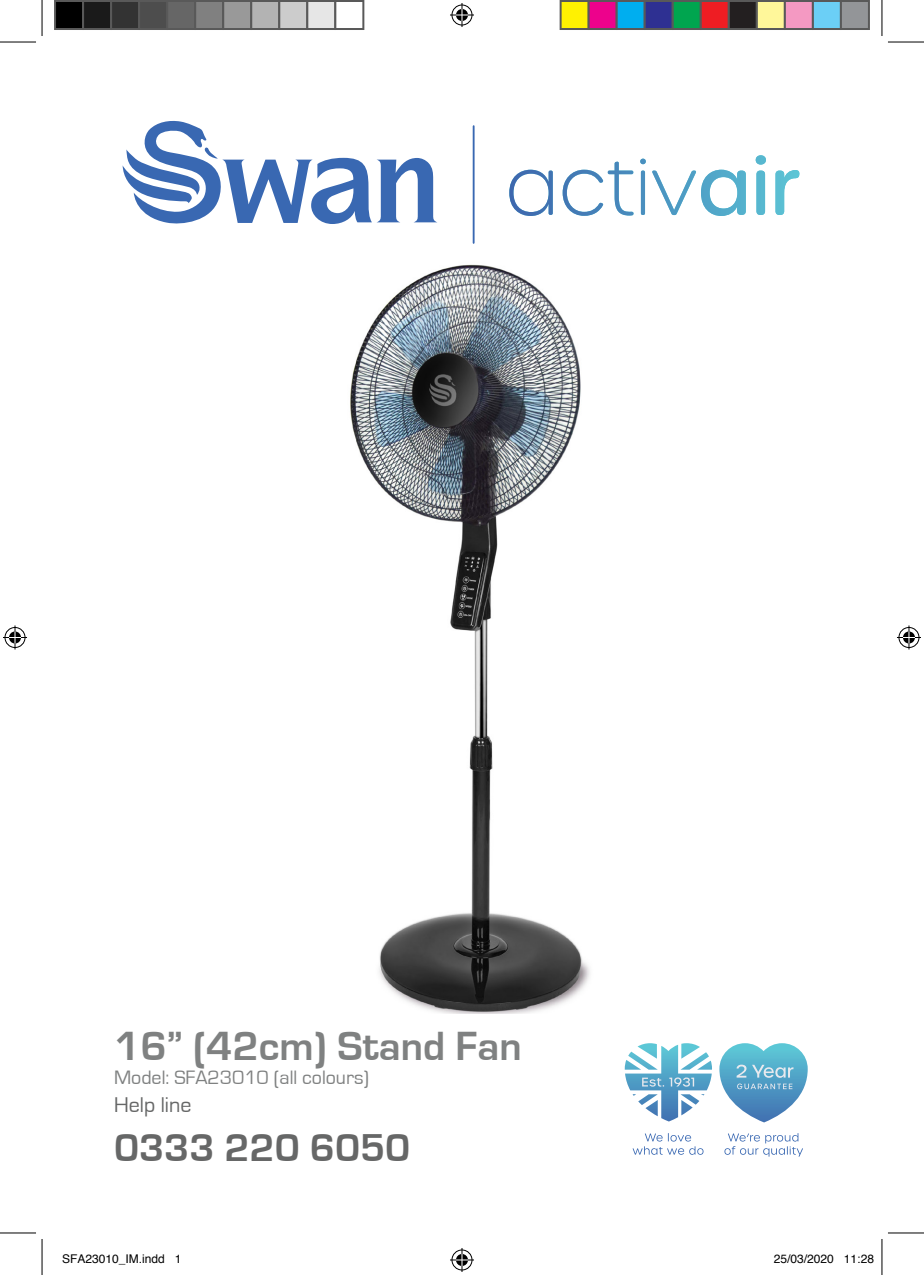
<style>
.page{position:relative;width:924px;height:1275px;background:#fff}
.page>*{position:absolute;margin:0;border:0;box-sizing:border-box;transform-origin:0 0}
.t1{font:700 42px "Eurostile";color:#7f8181}
.t2{font:700 40px "Eurostile";color:#666767}
.t3{font:22px "Eurostile";color:#666767}
.t4{font:20px "Eurostile";color:#7f8181}
.t5{font:12px "Helvetica";color:#000}
</style>
<div class="page">
<svg style="left:123px;top:120px;width:314px;height:104px"></svg>
<hr style="left:472px;top:126px;width:2px;height:117px;background:#3968b2">
<svg style="left:509px;top:170px;width:43px;height:46px"></svg>
<svg style="left:562px;top:161px;width:71px;height:55px"></svg>
<svg style="left:640px;top:159px;width:5px;height:56px"></svg>
<svg style="left:652px;top:170px;width:93px;height:46px"></svg>
<svg style="left:755px;top:155px;width:10px;height:60px"></svg>
<svg style="left:775px;top:170px;width:24px;height:45px"></svg>
<svg style="left:632px;top:1133px;width:71px;height:21px"></svg>
<svg style="left:724px;top:1133px;width:78px;height:23px"></svg>
<svg style="left:624px;top:1043px;width:87px;height:78px"></svg>
<svg style="left:719px;top:1043px;width:88px;height:79px"></svg>
<img style="left:350px;top:264px;width:240px;height:749px">
<hr style="left:0;top:42px;width:36px;height:1px;background:#000">
<hr style="left:887px;top:42px;width:36px;height:1px;background:#000">
<hr style="left:0;top:1232px;width:36px;height:1px;background:#000">
<hr style="left:887px;top:1232px;width:36px;height:1px;background:#000">
<hr style="left:42px;top:0;width:1px;height:36px;background:#000">
<hr style="left:42px;top:1239px;width:1px;height:36px;background:#000">
<hr style="left:881px;top:0;width:1px;height:36px;background:#000">
<hr style="left:881px;top:1239px;width:1px;height:36px;background:#000">
<svg style="left:450px;top:3px;width:24px;height:24px"></svg>
<svg style="left:450px;top:1248px;width:24px;height:24px"></svg>
<svg style="left:3px;top:625px;width:24px;height:24px"></svg>
<svg style="left:897px;top:625px;width:23px;height:24px"></svg>
<div style="left:55px;top:1px;width:28px;height:28px;background:#000"></div>
<div style="left:54px;top:0;width:30px;height:30px;border:2px solid #595959"></div>
<div style="left:83px;top:1px;width:28px;height:28px;background:#1a1a1a"></div>
<div style="left:82px;top:0;width:30px;height:30px;border:2px solid #595959"></div>
<div style="left:111px;top:1px;width:28px;height:28px;background:#333"></div>
<div style="left:110px;top:0;width:30px;height:30px;border:2px solid #595959"></div>
<div style="left:139px;top:1px;width:28px;height:28px;background:#4d4d4d"></div>
<div style="left:138px;top:0;width:30px;height:30px;border:2px solid #595959"></div>
<div style="left:167px;top:1px;width:28px;height:28px;background:#666"></div>
<div style="left:166px;top:0;width:30px;height:30px;border:2px solid #595959"></div>
<div style="left:195px;top:1px;width:28px;height:28px;background:#808080"></div>
<div style="left:194px;top:0;width:30px;height:30px;border:2px solid #595959"></div>
<div style="left:223px;top:1px;width:28px;height:28px;background:#999"></div>
<div style="left:222px;top:0;width:30px;height:30px;border:2px solid #595959"></div>
<div style="left:251px;top:1px;width:28px;height:28px;background:#b3b3b3"></div>
<div style="left:250px;top:0;width:30px;height:30px;border:2px solid #595959"></div>
<div style="left:279px;top:1px;width:28px;height:28px;background:#ccc"></div>
<div style="left:278px;top:0;width:30px;height:30px;border:2px solid #595959"></div>
<div style="left:307px;top:1px;width:28px;height:28px;background:#e6e6e6"></div>
<div style="left:306px;top:0;width:30px;height:30px;border:2px solid #595959"></div>
<div style="left:334px;top:0;width:30px;height:30px;border:2px solid #595959"></div>
<div style="left:560px;top:1px;width:28px;height:28px;background:#fff101"></div>
<div style="left:559px;top:0;width:30px;height:30px;border:2px solid #595959"></div>
<div style="left:588px;top:1px;width:28px;height:28px;background:#ed028c"></div>
<div style="left:587px;top:0;width:30px;height:30px;border:2px solid #595959"></div>
<div style="left:616px;top:1px;width:28px;height:28px;background:#00aeef"></div>
<div style="left:615px;top:0;width:30px;height:30px;border:2px solid #595959"></div>
<div style="left:644px;top:1px;width:28px;height:28px;background:#2e3092"></div>
<div style="left:643px;top:0;width:30px;height:30px;border:2px solid #595959"></div>
<div style="left:672px;top:1px;width:28px;height:28px;background:#00a54f"></div>
<div style="left:671px;top:0;width:30px;height:30px;border:2px solid #595959"></div>
<div style="left:700px;top:1px;width:28px;height:28px;background:#ee1d23"></div>
<div style="left:699px;top:0;width:30px;height:30px;border:2px solid #595959"></div>
<div style="left:728px;top:1px;width:28px;height:28px;background:#231f20"></div>
<div style="left:727px;top:0;width:30px;height:30px;border:2px solid #595959"></div>
<div style="left:756px;top:1px;width:28px;height:28px;background:#fff79a"></div>
<div style="left:755px;top:0;width:30px;height:30px;border:2px solid #595959"></div>
<div style="left:784px;top:1px;width:28px;height:28px;background:#f499c2"></div>
<div style="left:783px;top:0;width:30px;height:30px;border:2px solid #595959"></div>
<div style="left:812px;top:1px;width:28px;height:28px;background:#6bcff6"></div>
<div style="left:811px;top:0;width:30px;height:30px;border:2px solid #595959"></div>
<div style="left:840px;top:1px;width:28px;height:28px;background:#939598"></div>
<div style="left:839px;top:0;width:30px;height:30px;border:2px solid #595959"></div>
<p class="t1" style="left:114px;top:1023px;width:409px">16” (42cm) Stand Fan</p>
<p class="t4" style="left:114px;top:1066px;width:256px">Model: SFA23010 (all colours)</p>
<p class="t3" style="left:114px;top:1093px;width:79px">Help line</p>
<p class="t2" style="left:114px;top:1125px;width:297px">0333 220 6050</p>
<p class="t5" style="left:62px;top:1249px;width:121px">SFA23010_IM.indd 1</p>
<p class="t5" style="left:773px;top:1249px;width:102px">25/03/2020 11:28</p>
</div>
